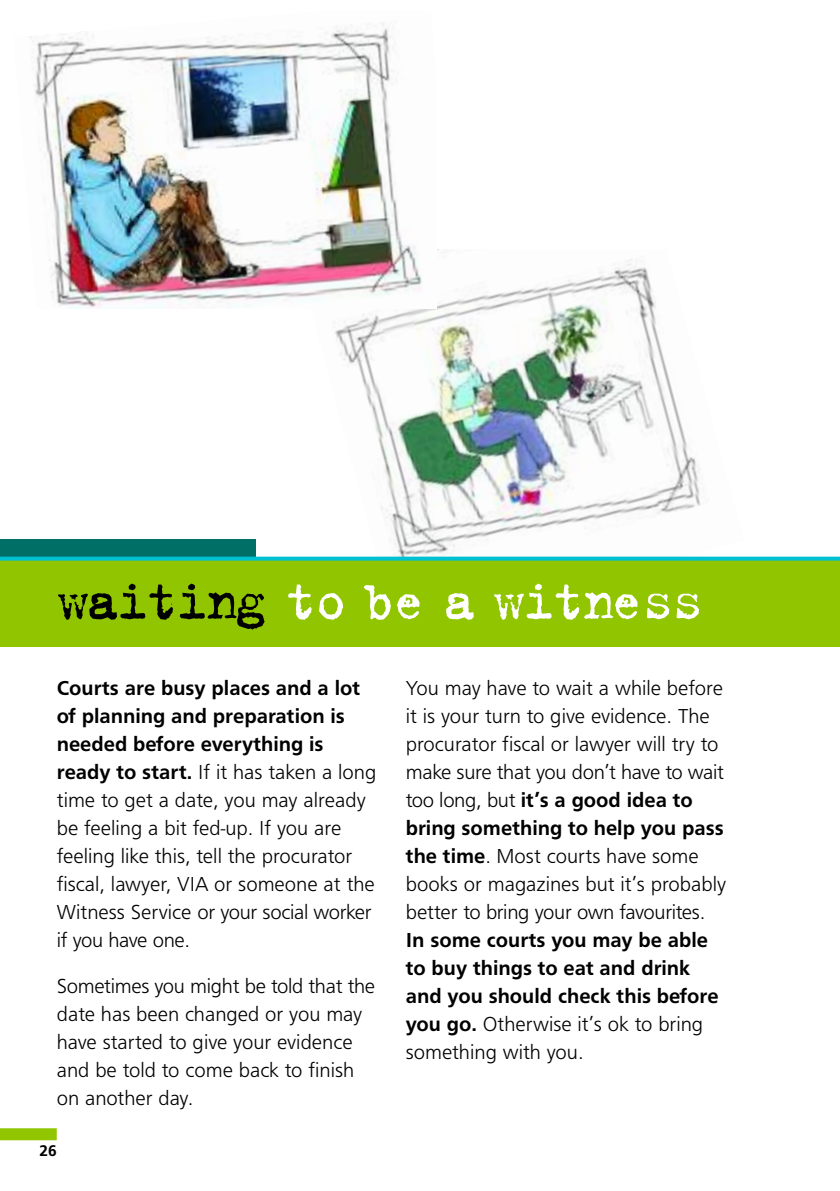
<style>
.page{position:relative;width:840px;height:1191px;background:#fff}
.page>*{position:absolute;margin:0;border:0;box-sizing:border-box;transform-origin:0 0}
.t1{font:60px "Trixie Text";letter-spacing:-.055em;color:#fff}
.t2{font:300 21px/28px "Frutus T";color:#000}
.t3{font:500 21px/28px "Frutus T";color:#000}
.t4{font:500 16px "Frutus T";color:#000}
.s1{color:#000}
.s2{font-weight:500}
.s3{font-weight:300}
</style>
<div class="page">
<img style="left:335px;top:259px;width:366px;height:297px">
<img style="left:30px;top:23px;width:406px;height:285px">
<div style="left:0;top:1128px;width:57px;height:12px;background:#90c500"></div>
<div style="left:0;top:558px;width:839px;height:88px;background:#90c500"></div>
<div style="left:0;top:539px;width:255px;height:19px;background:#006f65"></div>
<svg style="left:0;top:556px;width:839px;height:4px;background:#1bc1d0"></svg>
<h1 class="t1" style="left:57px;top:562px;width:648px"><span class="s1">waiting</span> to be a witness</h1>
<p class="t2" style="left:57px;top:673px;width:321px"><span class="s2">Courts are busy places and a lot of planning and preparation is needed before everything is ready to start.</span> If it has taken a long time to get a date, you may already be feeling a bit fed-up. If you are feeling like this, tell the procurator fiscal, lawyer, VIA or someone at the<br>Witness Service or your social worker if you have one.</p>
<p class="t2" style="left:57px;top:972px;width:320px">Sometimes you might be told that the date has been changed or you may have started to give your evidence and be told to come back to finish on another day.</p>
<p class="t4" style="left:40px;top:1141px;width:19px">26</p>
<p class="t2" style="left:405px;top:673px;width:322px">You may have to wait a while before it is your turn to give evidence. The procurator fiscal or lawyer will try to make sure that you don’t have to wait too long, but <span class="s2">it’s a good idea to bring something to help you pass the time</span>. Most courts have some books or magazines but it’s probably better to bring your own favourites.</p>
<p class="t3" style="left:405px;top:925px;width:314px">In some courts you may be able to buy things to eat and drink and you should check this before you go. <span class="s3">Otherwise it’s ok to bring something with you.</span></p>
</div>
